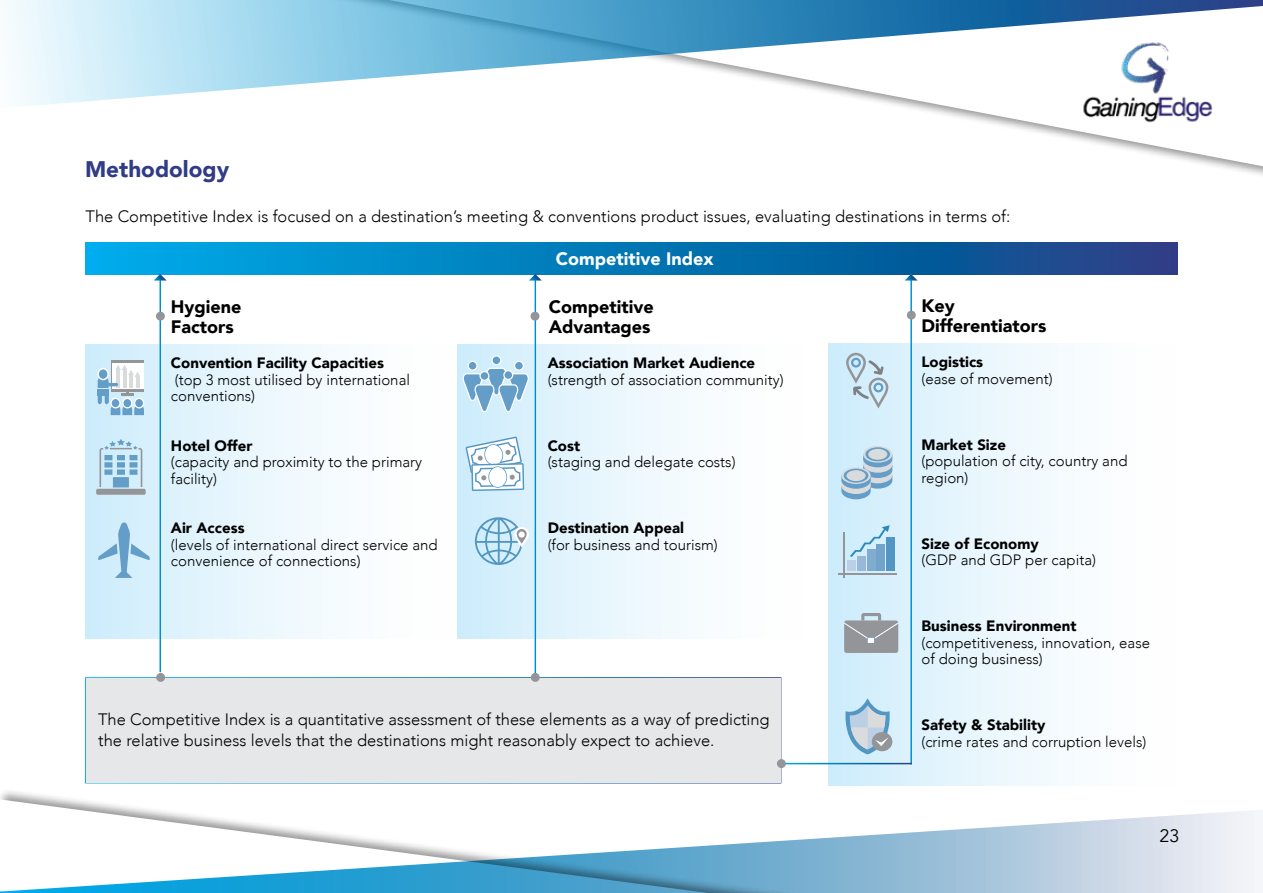
<style>
.page{position:relative;width:1263px;height:893px;background:#fff}
.page>*{position:absolute;margin:0;border:0;box-sizing:border-box;transform-origin:0 0}
.t1{font:900 22.5px "Avenir";color:#303c86}
.t2{font:900 18px/19.5px "Avenir";color:#000}
.t3{font:900 18px "Avenir";color:#fff}
.t4{font:18px "Avenir";color:#000}
.t5{font:300 16.5px/21px "Avenir";color:#000}
.t6{font:300 15px/16.5px "Avenir";color:#000}
.t7{font:900 15px "Avenir";color:#000}
</style>
<div class="page">
<svg style="left:1px;top:799px;width:131px;height:9px"></svg>
<svg style="left:914px;top:108px;width:349px;height:63px"></svg>
<svg style="left:0;top:808px;width:1254px;height:85px"></svg>
<svg style="left:6px;top:0;width:1257px;height:108px"></svg>
<img style="left:1078px;top:35px;width:138px;height:93px">
<div style="left:85px;top:677px;width:696px;height:106px;background:#e6e7e8;border:2px solid #fff"></div>
<div style="left:86px;top:344px;width:371px;height:294px;background:linear-gradient(to right,#d0edfc,#fff)"></div>
<div style="left:457px;top:344px;width:350px;height:294px;background:linear-gradient(to right,#d0edfc,#fff)"></div>
<div style="left:828px;top:344px;width:350px;height:442px;background:linear-gradient(to right,#cfedfb,#fff)"></div>
<svg style="left:86px;top:243px;width:1092px;height:31px;background:#0676b5"></svg>
<hr style="left:534px;top:275px;width:2px;height:402px;background:#fff">
<hr style="left:910px;top:274px;width:2px;height:490px;background:#fff">
<hr style="left:159px;top:275px;width:2px;height:397px;background:#fff">
<hr style="left:781px;top:763px;width:131px;height:1px;background:#fff">
<div style="left:156px;top:312px;width:9px;height:9px;background:#939598;border-radius:50%"></div>
<div style="left:530px;top:312px;width:9px;height:9px;background:#939598;border-radius:50%"></div>
<div style="left:907px;top:311px;width:9px;height:9px;background:#939598;border-radius:50%"></div>
<div style="left:156px;top:673px;width:9px;height:9px;background:#939598;border-radius:50%"></div>
<div style="left:531px;top:673px;width:9px;height:9px;background:#939598;border-radius:50%"></div>
<div style="left:777px;top:759px;width:9px;height:9px;background:#939598;border-radius:50%"></div>
<div style="left:96px;top:489px;width:50px;height:6px;background:#949598;border-radius:2px"></div>
<svg style="left:99px;top:439px;width:43px;height:48px;background:#accfe5"></svg>
<svg style="left:98px;top:522px;width:52px;height:56px;background:#b5d9ee"></svg>
<div style="left:514px;top:361px;width:9px;height:9px;background:#649ec8;border-radius:50%"></div>
<div style="left:514px;top:361px;width:10px;height:10px;border:1px solid #fff;border-radius:50%"></div>
<div style="left:492px;top:356px;width:9px;height:9px;background:#649ec8;border-radius:50%"></div>
<div style="left:491px;top:355px;width:10px;height:10px;border:1px solid #fff;border-radius:50%"></div>
<div style="left:468px;top:361px;width:9px;height:9px;background:#649ec8;border-radius:50%"></div>
<div style="left:468px;top:361px;width:10px;height:10px;border:1px solid #fff;border-radius:50%"></div>
<svg style="left:462px;top:367px;width:69px;height:47px;background:#a7cce5"></svg>
<svg style="left:465px;top:436px;width:59px;height:55px"></svg>
<svg style="left:475px;top:517px;width:55px;height:48px;background:#b3d6ea"></svg>
<svg style="left:846px;top:353px;width:42px;height:56px;background:#bfd6e3"></svg>
<div style="left:863px;top:446px;width:29px;height:17px;background:#dadbdc;border-radius:50%"></div>
<svg style="left:865px;top:447px;width:25px;height:14px"></svg>
<div style="left:868px;top:449px;width:19px;height:11px;background:#dadbdc;border-radius:50%"></div>
<svg style="left:841px;top:451px;width:51px;height:48px;background:#adcbdf"></svg>
<svg style="left:841px;top:467px;width:30px;height:17px"></svg>
<svg style="left:844px;top:469px;width:24px;height:14px"></svg>
<div style="left:846px;top:470px;width:20px;height:11px;background:#dadbdc;border-radius:50%"></div>
<hr style="left:843px;top:533px;width:2px;height:45px;background:#949598">
<hr style="left:838px;top:573px;width:58px;height:2px;background:#949598">
<div style="left:847px;top:560px;width:9px;height:11px;background:#bbd0e4"></div>
<div style="left:857px;top:557px;width:9px;height:14px;background:#97b8d7"></div>
<div style="left:866px;top:550px;width:9px;height:21px;background:#7faccf"></div>
<div style="left:876px;top:544px;width:9px;height:27px;background:#71a3cb"></div>
<div style="left:886px;top:538px;width:9px;height:33px;background:#5296c3"></div>
<svg style="left:850px;top:525px;width:40px;height:32px"></svg>
<svg style="left:841px;top:610px;width:57px;height:43px;background:#a7afb5"></svg>
<svg style="left:842px;top:698px;width:51px;height:56px;background:#b4cdde"></svg>
<svg style="left:154px;top:274px;width:13px;height:7px"></svg>
<svg style="left:529px;top:274px;width:13px;height:7px"></svg>
<svg style="left:904px;top:274px;width:14px;height:7px"></svg>
<div style="left:111px;top:360px;width:33px;height:31px;background:#949598"></div>
<div style="left:112px;top:363px;width:31px;height:25px;background:#fff"></div>
<svg style="left:98px;top:365px;width:46px;height:50px"></svg>
<h1 class="t1" style="left:85px;top:149px;width:146px">Methodology</h1>
<p class="t5" style="left:86px;top:205px;width:926px">The Competitive Index is focused on a destinations’ meeting &amp; conventions product issues, evaluating destinations in terms of:</p>
<p class="t3" style="left:556px;top:243px;width:159px">Competitive Index</p>
<p class="t2" style="left:171px;top:297px;width:72px">Hygiene<br>Factors</p>
<p class="t2" style="left:549px;top:297px;width:106px">Competitive<br>Advantages</p>
<p class="t2" style="left:921px;top:296px;width:126px">Key<br>Differentiators</p>
<p class="t7" style="left:921px;top:349px;width:63px">Logistics</p>
<p class="t6" style="left:921px;top:370px;width:133px">(ease of movement(</p>
<p class="t7" style="left:171px;top:350px;width:215px">Convention Facility Capacities</p>
<p class="t6" style="left:171px;top:371px;width:241px">(top 3 most utilised by international conventions(</p>
<p class="t7" style="left:171px;top:433px;width:83px">Hotel Offer</p>
<p class="t6" style="left:171px;top:454px;width:253px">(capacity and proximity to the primary facility(</p>
<p class="t7" style="left:171px;top:515px;width:75px">Air Access</p>
<p class="t6" style="left:171px;top:536px;width:268px">(levels of international direct service and convenience of connections(</p>
<p class="t7" style="left:548px;top:350px;width:209px">Association Market Audience</p>
<p class="t6" style="left:548px;top:371px;width:237px">(strength of association community(</p>
<p class="t7" style="left:921px;top:431px;width:86px">Market Size</p>
<p class="t6" style="left:921px;top:453px;width:207px">(population of city, country and region(</p>
<p class="t7" style="left:548px;top:433px;width:34px">Cost</p>
<p class="t6" style="left:548px;top:454px;width:189px">(staging and delegate costs(</p>
<p class="t7" style="left:548px;top:515px;width:138px">Destination Appeal</p>
<p class="t6" style="left:548px;top:536px;width:172px">(for business and tourism(</p>
<p class="t7" style="left:921px;top:530px;width:119px">Size of Economy</p>
<p class="t6" style="left:921px;top:552px;width:176px">(GDP and GDP per capita(</p>
<p class="t5" style="left:98px;top:708px;width:673px">The Competitive Index is a quantitative assessment of these elements as a way of predicting the relative business levels that the destinations might reasonably expect to achieve.</p>
<p class="t7" style="left:921px;top:613px;width:156px">Business Environment</p>
<p class="t6" style="left:921px;top:634px;width:230px">(competitiveness, innovation, ease of doing business(</p>
<p class="t7" style="left:921px;top:712px;width:125px">Safety &amp; Stability</p>
<p class="t6" style="left:921px;top:733px;width:226px">(crime rates and corruption levels(</p>
<p class="t4" style="left:1159px;top:825px;width:22px">23</p>
</div>
